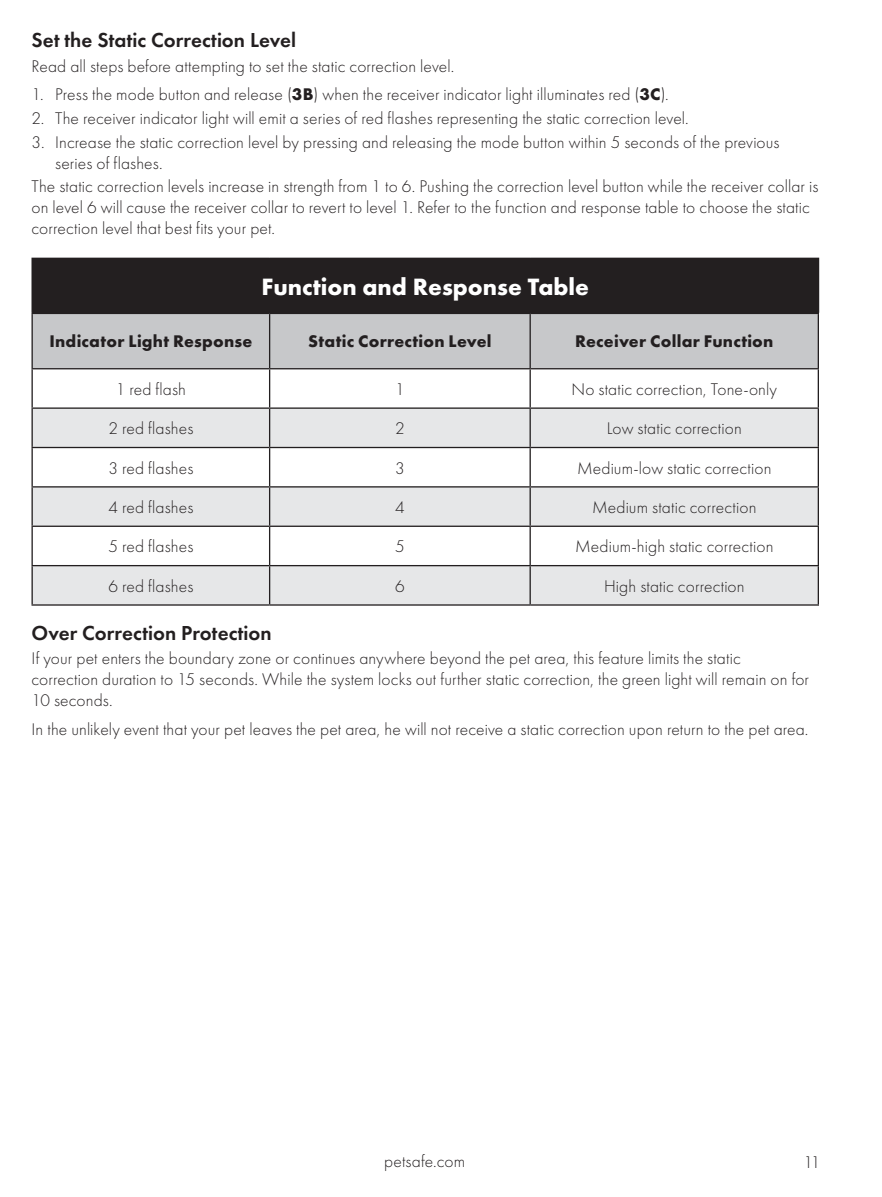
<style>
.page{position:relative;width:882px;height:1197px;background:#fff}
.page>*{position:absolute;margin:0;border:0;box-sizing:border-box;transform-origin:0 0}
.t1{font:24.5px "Futura PT Bold";color:#fff}
.t2{font:21px "Futura PT Demi";color:#231f20}
.t3{font:17.5px/21px "Futura PT Light";letter-spacing:.005em;color:#231f20}
.t4{font:17.5px "Futura PT Bold";letter-spacing:.015em;color:#231f20}
.s1{font-family:"Futura PT Bold"}
</style>
<div class="page">
<div style="left:32px;top:258px;width:786px;height:55px;background:#231f20"></div>
<div style="left:33px;top:314px;width:785px;height:54px;background:#c7c8ca"></div>
<svg style="left:33px;top:409px;width:785px;height:195px;fill:#e6e7e8"></svg>
<hr style="left:32px;top:314px;width:1px;height:54px;background:#231f20">
<hr style="left:32px;top:369px;width:1px;height:38px;background:#231f20">
<hr style="left:32px;top:409px;width:1px;height:38px;background:#231f20">
<hr style="left:32px;top:448px;width:1px;height:38px;background:#231f20">
<hr style="left:32px;top:488px;width:1px;height:38px;background:#231f20">
<hr style="left:32px;top:527px;width:1px;height:38px;background:#231f20">
<hr style="left:32px;top:566px;width:1px;height:38px;background:#231f20">
<hr style="left:32px;top:604px;width:238px;height:2px;background:#231f20">
<hr style="left:270px;top:604px;width:260px;height:2px;background:#231f20">
<hr style="left:530px;top:604px;width:289px;height:2px;background:#231f20">
<hr style="left:269px;top:314px;width:1px;height:54px;background:#231f20">
<hr style="left:269px;top:369px;width:1px;height:38px;background:#231f20">
<hr style="left:269px;top:409px;width:1px;height:38px;background:#231f20">
<hr style="left:269px;top:448px;width:1px;height:38px;background:#231f20">
<hr style="left:269px;top:488px;width:1px;height:38px;background:#231f20">
<hr style="left:269px;top:527px;width:1px;height:38px;background:#231f20">
<hr style="left:269px;top:566px;width:1px;height:38px;background:#231f20">
<hr style="left:530px;top:314px;width:1px;height:54px;background:#231f20">
<hr style="left:530px;top:369px;width:1px;height:38px;background:#231f20">
<hr style="left:530px;top:409px;width:1px;height:38px;background:#231f20">
<hr style="left:530px;top:448px;width:1px;height:38px;background:#231f20">
<hr style="left:530px;top:488px;width:1px;height:38px;background:#231f20">
<hr style="left:530px;top:527px;width:1px;height:38px;background:#231f20">
<hr style="left:530px;top:566px;width:1px;height:38px;background:#231f20">
<hr style="left:818px;top:314px;width:1px;height:54px;background:#231f20">
<hr style="left:818px;top:369px;width:1px;height:38px;background:#231f20">
<hr style="left:818px;top:409px;width:1px;height:38px;background:#231f20">
<hr style="left:818px;top:448px;width:1px;height:38px;background:#231f20">
<hr style="left:818px;top:488px;width:1px;height:38px;background:#231f20">
<hr style="left:818px;top:527px;width:1px;height:38px;background:#231f20">
<hr style="left:818px;top:566px;width:1px;height:38px;background:#231f20">
<hr style="left:32px;top:368px;width:238px;height:1px;background:#231f20">
<hr style="left:270px;top:368px;width:260px;height:1px;background:#231f20">
<hr style="left:530px;top:368px;width:289px;height:1px;background:#231f20">
<hr style="left:32px;top:407px;width:238px;height:2px;background:#231f20">
<hr style="left:270px;top:407px;width:260px;height:2px;background:#231f20">
<hr style="left:530px;top:407px;width:289px;height:2px;background:#231f20">
<hr style="left:32px;top:447px;width:238px;height:1px;background:#231f20">
<hr style="left:270px;top:447px;width:260px;height:1px;background:#231f20">
<hr style="left:530px;top:447px;width:289px;height:1px;background:#231f20">
<hr style="left:32px;top:486px;width:238px;height:2px;background:#231f20">
<hr style="left:270px;top:486px;width:260px;height:2px;background:#231f20">
<hr style="left:530px;top:486px;width:289px;height:2px;background:#231f20">
<hr style="left:32px;top:526px;width:238px;height:1px;background:#231f20">
<hr style="left:270px;top:526px;width:260px;height:1px;background:#231f20">
<hr style="left:530px;top:526px;width:289px;height:1px;background:#231f20">
<hr style="left:32px;top:565px;width:238px;height:1px;background:#231f20">
<hr style="left:270px;top:565px;width:260px;height:1px;background:#231f20">
<hr style="left:530px;top:565px;width:289px;height:1px;background:#231f20">
<hr style="left:530px;top:258px;width:289px;height:1px;background:#231f20">
<hr style="left:32px;top:313px;width:238px;height:1px;background:#231f20">
<hr style="left:270px;top:313px;width:260px;height:1px;background:#231f20">
<hr style="left:530px;top:313px;width:289px;height:1px;background:#231f20">
<hr style="left:817px;top:259px;width:2px;height:54px;background:#231f20">
<p class="t2" style="left:32px;top:27px;width:266px">Set the Static Correction Level</p>
<p class="t3" style="left:32px;top:55px;width:424px">Read all steps before attempting to set the static correction level.</p>
<p class="t3" style="left:32px;top:84px;width:639px">1. Press the mode button and release (<span class="s1">3B</span>) when the receiver indicator light illuminates red (<span class="s1">3C</span>).</p>
<p class="t3" style="left:31px;top:108px;width:659px">2. The receiver indicator light will emit a series of red flashes representing the static correction level.</p>
<p class="t3" style="left:55px;top:131px;width:726px;text-indent:-24px">3. Increase the static correction level by pressing and releasing the mode button within 5 seconds of the previous series of flashes.</p>
<p class="t3" style="left:31px;top:176px;width:788px">The static correction levels increase in strength from 1 to 6. Pushing the correction level button while the receiver collar is on level 6 will cause the receiver collar to revert to level 1. Refer to the function and response table to choose the static correction level that best fits your pet.</p>
<h1 class="t1" style="left:261px;top:271px;width:329px">Function and Response Table</h1>
<p class="t4" style="left:49px;top:330px;width:204px">Indicator Light Response</p>
<p class="t4" style="left:308px;top:330px;width:185px">Static Correction Level</p>
<p class="t4" style="left:575px;top:330px;width:200px">Receiver Collar Function</p>
<p class="t3" style="left:116px;top:379px;width:72px">1 red flash</p>
<p class="t3" style="left:395px;top:379px;width:11px">1</p>
<p class="t3" style="left:571px;top:379px;width:207px">No static correction, Tone-only</p>
<p class="t3" style="left:108px;top:418px;width:86px">2 red flashes</p>
<p class="t3" style="left:395px;top:418px;width:11px">2</p>
<p class="t3" style="left:607px;top:418px;width:137px">Low static correction</p>
<p class="t3" style="left:108px;top:457px;width:86px">3 red flashes</p>
<p class="t3" style="left:395px;top:457px;width:11px">3</p>
<p class="t3" style="left:577px;top:457px;width:196px">Medium-low static correction</p>
<p class="t3" style="left:108px;top:497px;width:86px">4 red flashes</p>
<p class="t3" style="left:395px;top:497px;width:11px">4</p>
<p class="t3" style="left:592px;top:497px;width:166px">Medium static correction</p>
<p class="t3" style="left:108px;top:536px;width:86px">5 red flashes</p>
<p class="t3" style="left:395px;top:536px;width:11px">5</p>
<p class="t3" style="left:575px;top:536px;width:200px">Medium-high static correction</p>
<p class="t3" style="left:108px;top:576px;width:86px">6 red flashes</p>
<p class="t3" style="left:395px;top:576px;width:11px">6</p>
<p class="t3" style="left:604px;top:576px;width:142px">High static correction</p>
<p class="t2" style="left:32px;top:619px;width:242px">Over Correction Protection</p>
<p class="t3" style="left:32px;top:648px;width:779px">If your pet enters the boundary zone or continues anywhere beyond the pet area, this feature limits the static correction duration to 15 seconds. While the system locks out further static correction, the green light will remain on for<br>10 seconds.</p>
<p class="t3" style="left:32px;top:719px;width:778px">In the unlikely event that your pet leaves the pet area, he will not receive a static correction upon return to the pet area.</p>
<p class="t3" style="left:384px;top:1151px;width:82px">petsafe.com</p>
<p class="t3" style="left:803px;top:1152px;width:18px">11</p>
</div>
